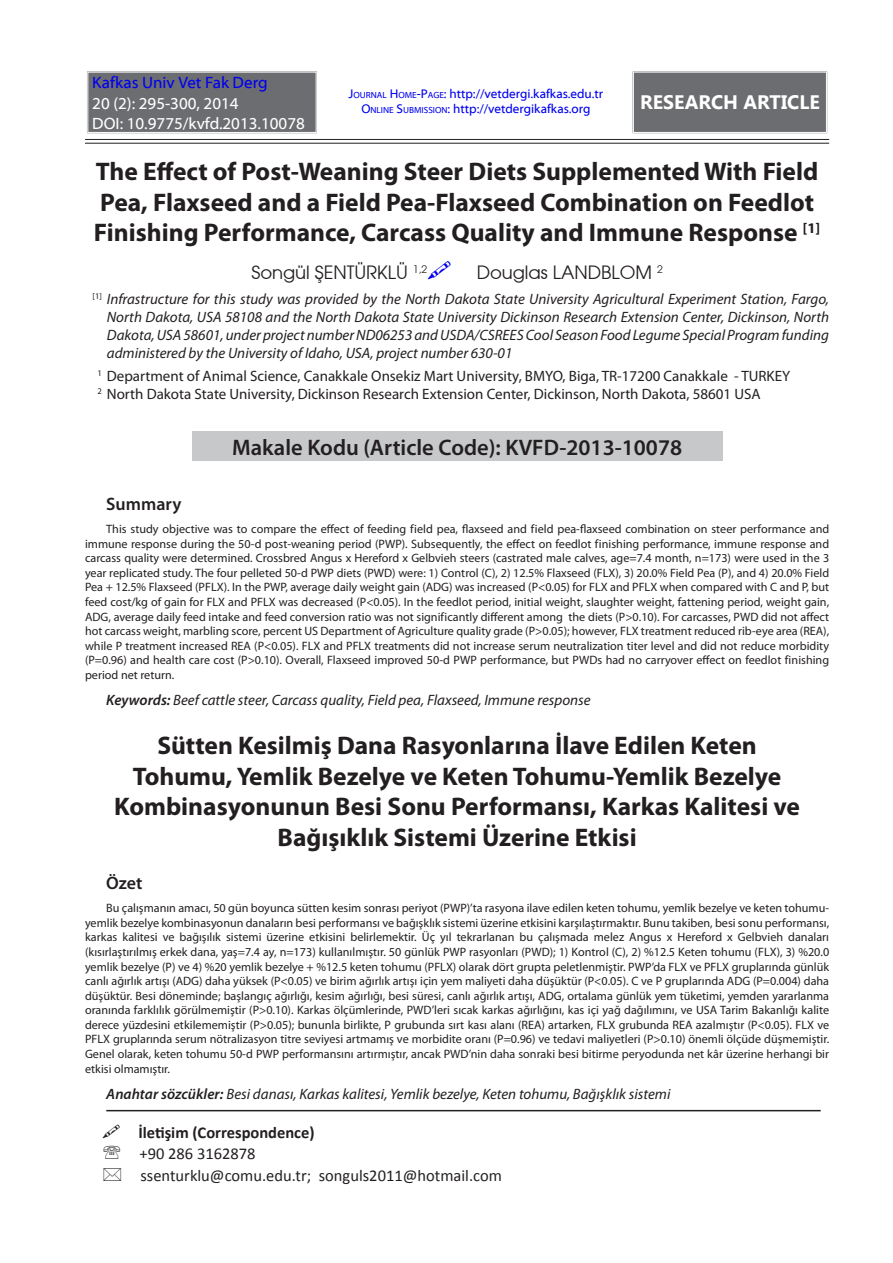
<style>
.page{position:relative;width:893px;height:1263px;background:#fff}
.page>*{position:absolute;margin:0;border:0;box-sizing:border-box;transform-origin:0 0}
.ORIJINAL_BASLIK{font:700 25.5px/30.6px "Myriad Pro";color:#231f20;text-align:center}
.t1{font:600 22.5px "Myriad Pro";color:#231f20}
.t2{font:700 19.5px "Segoe UI";color:#fff}
.t3{font:18px "TR Avalon Plain";color:#231f20}
.t4{font:600 18px "Myriad Pro";color:#231f20}
.t5{font:16.5px "Calibri";color:#231f20}
.t6{font:16.5px "Myriad Web Pro";color:#fff}
.t7{font:700 16.5px "Calibri";color:#231f20}
.t8{font:16.5px "Myriad Web Pro";color:#0000ef}
.t9{font:italic 15px/18px "Myriad Pro";color:#231f20;text-align:justify}
.t10{font:15px "Myriad Pro";color:#231f20}
.t11{font:12.75px "Myriad Web Pro";color:#0000ef}
.SUMMARY_PARAGRAF{font:12.15px/14.5px "Myriad Pro";color:#231f20;text-align:justify}
.t12{font:8.7px "Myriad Pro";color:#231f20}
.s1{font-style:inherit}
.s2{font-size:8.85px}
.s3{font-weight:600}
</style>
<div class="page">
<div style="left:192px;top:431px;width:530px;height:30px;background:#c7c8ca"></div>
<hr style="left:106px;top:1110px;width:715px;height:1px;background:#231f20">
<div style="left:635px;top:74px;width:190px;height:57px;background:#6c6d70"></div>
<div style="left:632px;top:70px;width:196px;height:64px;border:1px solid #fff"></div>
<div style="left:633px;top:72px;width:194px;height:61px;border:1px solid #fff"></div>
<hr style="left:85px;top:139px;width:744px;height:1px;background:#231f20">
<hr style="left:85px;top:143px;width:744px;height:1px;background:#231f20">
<div style="left:90px;top:74px;width:224px;height:57px;background:#6c6d70"></div>
<div style="left:86px;top:70px;width:232px;height:64px;border:1px solid #fff"></div>
<div style="left:88px;top:72px;width:228px;height:61px;border:1px solid #fff"></div>
<p class="t8" style="left:92px;top:73px;width:177px">Kafkas Univ Vet Fak Derg</p>
<p class="t6" style="left:92px;top:95px;width:148px">20 (2): 295-300, 2014</p>
<p class="t6" style="left:92px;top:115px;width:214px">DOI: 10.9775/kvfd.2013.10078</p>
<p class="t11" style="left:349px;top:87px;width:256px"><span class="s1">J</span><span class="s2">OURNAL</span> <span class="s1">H</span><span class="s2">OME</span><span class="s1">-P</span><span class="s2">AGE</span><span class="s1">:</span> http://vetdergi.kafkas.edu.tr</p>
<p class="t11" style="left:361px;top:102px;width:231px"><span class="s1">O</span><span class="s2">NLINE</span> <span class="s1">S</span><span class="s2">UBMISSION</span><span class="s1">:</span> http://vetdergikafkas.org</p>
<p class="t2" style="left:640px;top:89px;width:181px">RESEARCH ARTICLE</p>
<p class="ORIJINAL_BASLIK" style="left:94px;top:155px;width:728px;text-align:left">The Effect of Post-Weaning Steer Diets Supplemented With Field<br>Pea, Flaxseed and a Field Pea-Flaxseed Combination on Feedlot<br>Finishing Performance, Carcass Quality and Immune Response <sup>[1]</sup></p>
<p class="t3" style="left:251px;top:261px;width:177px">Songül ŞENTÜRKLÜ <sup>1,2</sup></p>
<p class="t3" style="left:477px;top:261px;width:188px">Douglas LANDBLOM <sup>2</sup></p>
<p class="t12" style="left:93px;top:291px;width:11px">[1]</p>
<p class="t9" style="left:107px;top:290px;width:724px">Infrastructure for this study was provided by the North Dakota State University Agricultural Experiment Station, Fargo, North Dakota, USA 58108 and the North Dakota State University Dickinson Research Extension Center, Dickinson, North Dakota, USA 58601, under project number ND06253 and USDA/CSREES Cool Season Food Legume Special Program funding administered by the University of Idaho, USA, project number 630-01</p>
<p class="t10" style="left:107px;top:366px;width:685px">Department of Animal Science, Canakkale Onsekiz Mart University, BMYO, Biga, TR-17200 Canakkale - TURKEY</p>
<p class="t10" style="left:107px;top:384px;width:655px">North Dakota State University, Dickinson Research Extension Center, Dickinson, North Dakota, 58601 USA</p>
<p class="t1" style="left:232px;top:433px;width:451px">Makale Kodu (Article Code): KVFD-2013-10078</p>
<p class="t12" style="left:98px;top:367px;width:6px">1</p>
<p class="t12" style="left:98px;top:385px;width:6px">2</p>
<p class="t4" style="left:106px;top:493px;width:77px">Summary</p>
<p class="SUMMARY_PARAGRAF" style="left:85px;top:522px;width:746px;text-indent:21px">This study objective was to compare the effect of feeding field pea, flaxseed and field pea-flaxseed combination on steer performance and immune response during the 50-d post-weaning period (PWP). Subsequently, the effect on feedlot finishing performance, immune response and carcass quality were determined. Crossbred Angus x Hereford x Gelbvieh steers (castrated male calves, age=7.4 month, n=173) were used in the 3 year replicated study. The four pelleted 50-d PWP diets (PWD) were: 1) Control (C), 2) 12.5% Flaxseed (FLX), 3) 20.0% Field Pea (P), and 4) 20.0% Field Pea + 12.5% Flaxseed (PFLX). In the PWP, average daily weight gain (ADG) was increased (P&lt;0.05) for FLX and PFLX when compared with C and P, but feed cost/kg of gain for FLX and PFLX was decreased (P&lt;0.05). In the feedlot period, initial weight, slaughter weight, fattening period, weight gain, ADG, average daily feed intake and feed conversion ratio was not significantly different among the diets (P&gt;0.10). For carcasses, PWD did not affect hot carcass weight, marbling score, percent US Department of Agriculture quality grade (P&gt;0.05); however, FLX treatment reduced rib-eye area (REA), while P treatment increased REA (P&lt;0.05). FLX and PFLX treatments did not increase serum neutralization titer level and did not reduce morbidity (P=0.96) and health care cost (P&gt;0.10). Overall, Flaxseed improved 50-d PWP performance, but PWDs had no carryover effect on feedlot finishing period net return.</p>
<p class="t9" style="left:106px;top:691px;width:486px"><span class="s3">Keywords:</span> Beef cattle steer, Carcass quality, Field pea, Flaxseed, Immune response</p>
<p class="ORIJINAL_BASLIK" style="left:114px;top:729px;width:687px">Sütten Kesilmiş Dana Rasyonlarına İlave Edilen Keten Tohumu, Yemlik Bezelye ve Keten Tohumu-Yemlik Bezelye Kombinasyonunun Besi Sonu Performansı, Karkas Kalitesi ve Bağışıklık Sistemi Üzerine Etkisi</p>
<p class="t4" style="left:106px;top:872px;width:38px">Özet</p>
<p class="SUMMARY_PARAGRAF" style="left:85px;top:901px;width:746px;text-indent:21px">Bu çalışmanın amacı, 50 gün boyunca sütten kesim sonrası periyot (PWP)’ta rasyona ilave edilen keten tohumu, yemlik bezelye ve keten tohumu&shy;yemlik bezelye kombinasyonun danaların besi performansı ve bağışklık sistemi üzerine etkisini karşılaştırmaktır. Bunu takiben, besi sonu performansı, karkas kalitesi ve bağışılık sistemi üzerine etkisini belirlemektir. Üç yıl tekrarlanan bu çalışmada melez Angus x Hereford x Gelbvieh danaları (kısırlaştırılmış erkek dana, yaş=7.4 ay, n=173) kullanılmıştır. 50 günlük PWP rasyonları (PWD); 1) Kontrol (C), 2) %12.5 Keten tohumu (FLX), 3) %20.0 yemlik bezelye (P) ve 4) %20 yemlik bezelye + %12.5 keten tohumu (PFLX) olarak dört grupta peletlenmiştir. PWP’da FLX ve PFLX gruplarında günlük canlı ağırlık artışı (ADG) daha yüksek (P&lt;0.05) ve birim ağırlık artışı için yem maliyeti daha düşüktür (P&lt;0.05). C ve P gruplarında ADG (P=0.004) daha düşüktür. Besi döneminde; başlangıç ağırlığı, kesim ağırlığı, besi süresi, canlı ağırlık artışı, ADG, ortalama günlük yem tüketimi, yemden yararlanma oranında farklılık görülmemiştir (P&gt;0.10). Karkas ölçümlerinde, PWD’leri sıcak karkas ağırlığını, kas içi yağ dağılımını, ve USA Tarim Bakanlığı kalite derece yüzdesini etkilememiştir (P&gt;0.05); bununla birlikte, P grubunda sırt kası alanı (REA) artarken, FLX grubunda REA azalmıştır (P&lt;0.05). FLX ve PFLX gruplarında serum nötralizasyon titre seviyesi artmamış ve morbidite oranı (P=0.96) ve tedavi maliyetleri (P&gt;0.10) önemli ölçüde düşmemiştir.<br>Genel olarak, keten tohumu 50-d PWP performansını artırmıştır, ancak PWD’nin daha sonraki besi bitirme peryodunda net kâr üzerine herhangi bir etkisi olmamıştır.</p>
<p class="t9" style="left:106px;top:1085px;width:566px"><span class="s3">Anahtar sözcükler:</span> Besi danası, Karkas kalitesi, Yemlik bezelye, Keten tohumu, Bağışklık sistemi</p>
<p class="t7" style="left:138px;top:1122px;width:178px">İletişim (Correspondence)</p>
<p class="t5" style="left:140px;top:1144px;width:118px">+90 286 3162878</p>
<p class="t5" style="left:140px;top:1165px;width:363px">ssenturklu@comu.edu.tr; songuls2011@hotmail.com</p>
</div>
